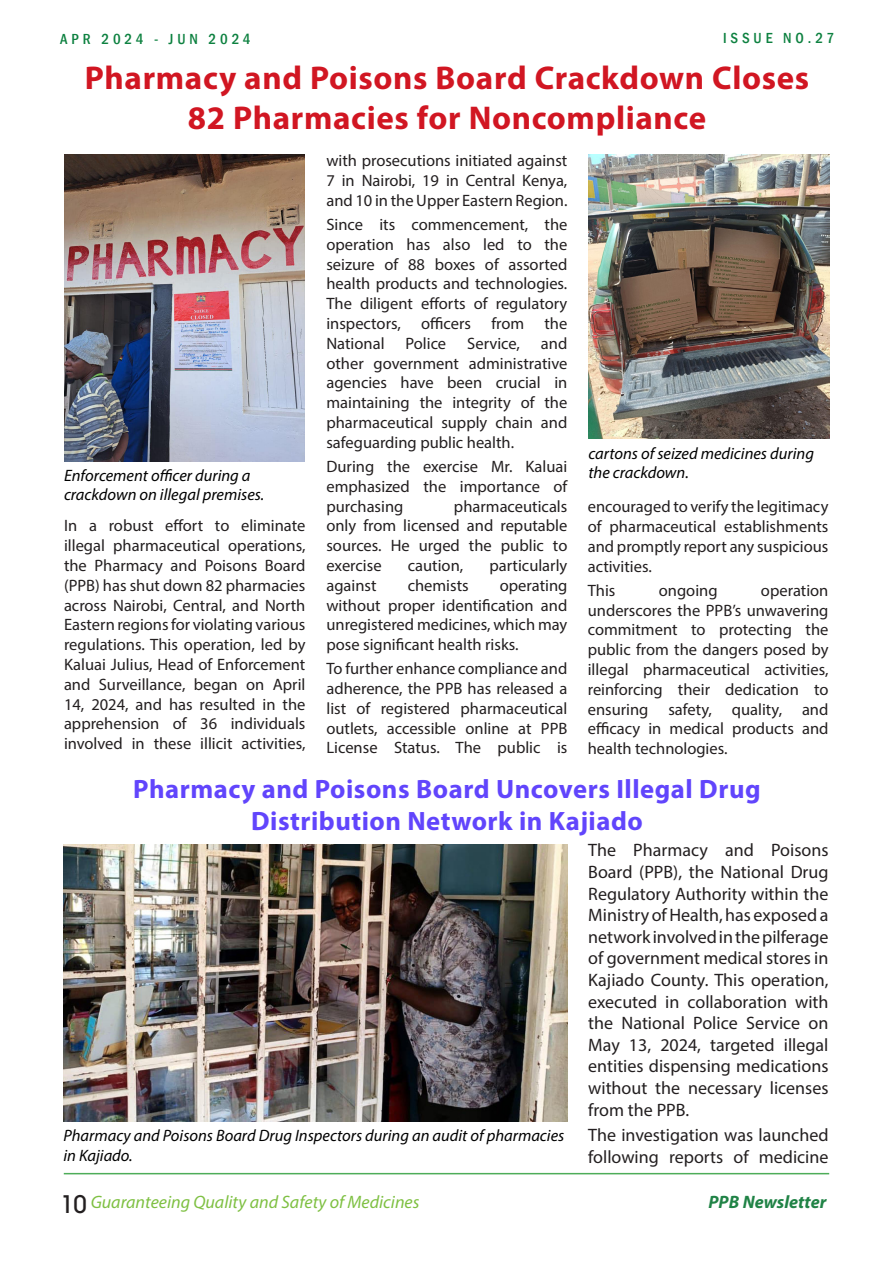
<style>
.page{position:relative;width:893px;height:1263px;background:#fff}
.page>*{position:absolute;margin:0;border:0;box-sizing:border-box;transform-origin:0 0}
.t1{font:700 33px/39.6px "Myriad Pro";letter-spacing:.02em;color:#d11622;text-align:center}
.t2{font:700 26.7px/32px "Myriad Pro";letter-spacing:.02em;color:#6145fc;text-align:center}
.t3{font:500 24px "ITC Avant Garde Pro";color:#231f20}
.t4{font:18px/21.6px "Myriad Pro";color:#231f20;text-align:justify}
.t5{font:italic 18px "Myriad Pro";color:#7ec042}
.t6{font:italic 700 18px "Myriad Hebrew";color:#208346}
.t7{font:16.5px/19.8px "Myriad Pro";color:#231f20;text-align:justify}
.t8{font:italic 16.5px/19.8px "Myriad Pro";color:#000}
.t9{font:500 condensed 15px "Franklin Gothic";letter-spacing:.26em;color:#0d8140}
</style>
<div class="page">
<hr style="left:64px;top:1173px;width:765px;height:1px;background:#4ead59">
<img style="left:64px;top:154px;width:241px;height:307px">
<img style="left:588px;top:154px;width:242px;height:284px">
<img style="left:63px;top:845px;width:504px;height:276px">
<p class="t9" style="left:60px;top:29px;width:192px">APR 2024 - JUN 2024</p>
<p class="t9" style="left:723px;top:28px;width:113px">ISSUE NO.27</p>
<p class="t1" style="left:85px;top:57px;width:726px">Pharmacy and Poisons Board Crackdown Closes<br>82 Pharmacies for Noncompliance</p>
<p class="t8" style="left:64px;top:465px;width:202px">Enforcement officer during a crackdown on illegal premises.</p>
<p class="t7" style="left:64px;top:516px;width:243px">In a robust effort to eliminate illegal pharmaceutical operations, the Pharmacy and Poisons Board (PPB) has shut down 82 pharmacies across Nairobi, Central, and North Eastern regions for violating various regulations. This operation, led by Kaluai Julius, Head of Enforcement and Surveillance, began on April 14, 2024, and has resulted in the apprehension of 36 individuals involved in these illicit activities,</p>
<p class="t7" style="left:326px;top:151px;width:242px">with prosecutions initiated against 7 in Nairobi, 19 in Central Kenya, and 10 in the Upper Eastern Region.</p>
<p class="t7" style="left:326px;top:214px;width:242px">Since its commencement, the operation has also led to the seizure of 88 boxes of assorted health products and technologies.<br>The diligent efforts of regulatory inspectors, officers from the National</p>
<p class="t7" style="left:326px;top:333px;width:242px;text-indent:215px">and other government administrative agencies have been crucial in maintaining the integrity of the pharmaceutical supply chain and safeguarding public health.</p>
<p class="t7" style="left:326px;top:456px;width:242px">During the exercise Mr. Kaluai emphasized the importance of purchasing</p>
<p class="t7" style="left:405px;top:333px;width:42px">Police</p>
<p class="t7" style="left:467px;top:333px;width:54px">Service,</p>
<p class="t7" style="left:326px;top:496px;width:242px;text-indent:128px">pharmaceuticals only from licensed and reputable sources. He urged the public to exercise</p>
<p class="t7" style="left:408px;top:555px;width:57px">caution,</p>
<p class="t7" style="left:489px;top:555px;width:79px">particularly</p>
<p class="t7" style="left:326px;top:575px;width:52px">against</p>
<p class="t7" style="left:408px;top:575px;width:62px">chemists</p>
<p class="t7" style="left:326px;top:575px;width:242px;text-indent:173px">operating without proper identification and unregistered medicines, which may pose significant health risks.</p>
<p class="t7" style="left:326px;top:658px;width:242px">To further enhance compliance and adherence, the PPB has released a list of registered pharmaceutical outlets, accessible online at PPB License Status. The public is</p>
<p class="t8" style="left:588px;top:443px;width:227px">cartons of seized medicines during the crackdown.</p>
<p class="t7" style="left:588px;top:496px;width:242px">encouraged to verify the legitimacy of pharmaceutical establishments and promptly report any suspicious activities.</p>
<p class="t7" style="left:588px;top:580px;width:29px">This</p>
<p class="t7" style="left:659px;top:580px;width:60px">ongoing</p>
<p class="t7" style="left:588px;top:580px;width:242px;text-indent:173px">operation underscores the PPB’s unwavering commitment to protecting the public from the dangers posed by illegal pharmaceutical activities, reinforcing their dedication to ensuring safety, quality, and efficacy in medical products and health technologies.</p>
<p class="t2" style="left:133px;top:773px;width:629px">Pharmacy and Poisons Board Uncovers Illegal Drug<br>Distribution Network in Kajiado</p>
<p class="t4" style="left:588px;top:839px;width:242px">The Pharmacy and Poisons Board (PPB), the National Drug Regulatory Authority within the Ministry of Health, has exposed a network involved in the pilferage of government medical stores in Kajiado County. This operation, executed in collaboration with the National Police Service on May 13, 2024, targeted illegal entities dispensing medications without the necessary licenses from the PPB.</p>
<p class="t4" style="left:588px;top:1124px;width:242px">The investigation was launched following reports of medicine</p>
<p class="t8" style="left:63px;top:1125px;width:502px">Pharmacy and Poisons Board Drug Inspectors during an audit of pharmacies in Kajiado.</p>
<p class="t3" style="left:60px;top:1189px;width:28px">10</p>
<p class="t5" style="left:91px;top:1191px;width:330px">Guaranteeing Quality and Safety of Medicines</p>
<p class="t6" style="left:708px;top:1192px;width:119px">PPB Newsletter</p>
</div>
